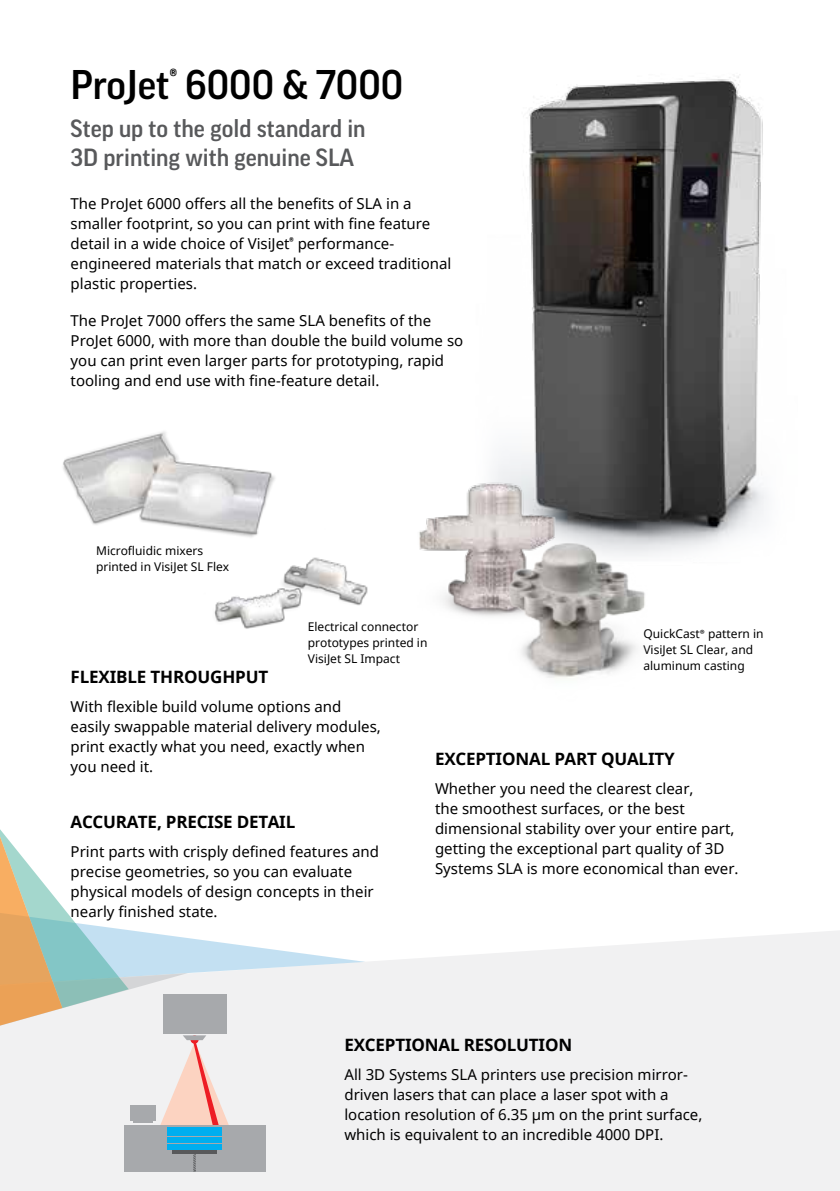
<style>
.page{position:relative;width:840px;height:1191px;background:#fff}
.page>*{position:absolute;margin:0;border:0;box-sizing:border-box;transform-origin:0 0}
.t1{font:500 40px "Good Pro";color:#000}
.t2{font:500 24px/28.8px "Good Pro";color:#58595b}
.t3{font:700 17px "Noto Sans";letter-spacing:-.01em;color:#000}
.t4{font:15px/20px "Noto Sans";color:#000}
.t5{font:12px/16px "Noto Sans";color:#000}
.s1{font-family:"Good Pro";font-weight:500}
.s2{font-family:"Myriad Pro"}
</style>
<div class="page">
<div style="left:0;top:931px;width:839px;height:260px;background:#f1f1f2"></div>
<img style="left:496px;top:76px;width:271px;height:474px">
<img style="left:63px;top:431px;width:212px;height:95px">
<img style="left:419px;top:469px;width:197px;height:144px">
<img style="left:170px;top:504px;width:198px;height:125px">
<svg style="left:0;top:829px;width:365px;height:296px"></svg>
<div style="left:124px;top:1124px;width:141px;height:47px;background:#a7a9ac"></div>
<hr style="left:167px;top:1127px;width:55px;height:2px;background:#00aeef">
<hr style="left:167px;top:1130px;width:55px;height:2px;background:#00aeef">
<hr style="left:167px;top:1133px;width:55px;height:3px;background:#00aeef">
<hr style="left:167px;top:1137px;width:55px;height:2px;background:#00aeef">
<hr style="left:167px;top:1140px;width:55px;height:3px;background:#00aeef">
<hr style="left:167px;top:1144px;width:55px;height:2px;background:#00aeef">
<hr style="left:167px;top:1147px;width:55px;height:2px;background:#00aeef">
<svg style="left:172px;top:1149px;width:45px;height:4px"></svg>
<svg style="left:193px;top:1152px;width:3px;height:19px"></svg>
<img style="left:462px;top:504px;width:226px;height:174px">
<h1 class="t1" style="left:71px;top:62px;width:334px">ProJet<sup>®</sup> 6000 &amp; 7000</h1>
<h2 class="t2" style="left:71px;top:114px;width:296px">Step up to the gold standard in<br>3D printing with genuine SLA</h2>
<p class="t4" style="left:71px;top:193px;width:382px">The ProJet 6000 offers all the benefits of SLA in a smaller footprint, so you can print with fine feature detail in a wide choice of VisiJet<span class="s1">®</span> performance&shy;engineered materials that match or exceed traditional plastic properties.</p>
<p class="t4" style="left:71px;top:310px;width:394px">The ProJet 7000 offers the same SLA benefits of the ProJet 6000, with more than double the build volume so you can print even larger parts for prototyping, rapid tooling and end use with fine-feature detail.</p>
<p class="t5" style="left:96px;top:542px;width:135px">Microfluidic mixers printed in VisiJet SL Flex</p>
<p class="t5" style="left:308px;top:618px;width:121px">Electrical connector prototypes printed in<br>VisiJet SL Impact</p>
<p class="t3" style="left:71px;top:664px;width:199px">FLEXIBLE THROUGHPUT</p>
<p class="t4" style="left:71px;top:696px;width:311px">With flexible build volume options and easily swappable material delivery modules, print exactly what you need, exactly when you need it.</p>
<p class="t3" style="left:71px;top:810px;width:226px">ACCURATE, PRECISE DETAIL</p>
<p class="t4" style="left:71px;top:841px;width:310px">Print parts with crisply defined features and precise geometries, so you can evaluate physical models of design concepts in their nearly finished state.</p>
<p class="t5" style="left:643px;top:625px;width:122px">QuickCast<span class="s2">®</span> pattern in<br>VisiJet SL Clear, and aluminum casting</p>
<p class="t3" style="left:435px;top:747px;width:241px">EXCEPTIONAL PART QUALITY</p>
<p class="t4" style="left:435px;top:778px;width:305px">Whether you need the clearest clear,<br>the smoothest surfaces, or the best dimensional stability over your entire part, getting the exceptional part quality of 3D Systems SLA is more economical than ever.</p>
<p class="t3" style="left:344px;top:1032px;width:229px">EXCEPTIONAL RESOLUTION</p>
<p class="t4" style="left:344px;top:1063px;width:359px">All 3D Systems SLA printers use precision mirror&shy;driven lasers that can place a laser spot with a location resolution of 6.35 μm on the print surface, which is equivalent to an incredible 4000 DPI.</p>
</div>
